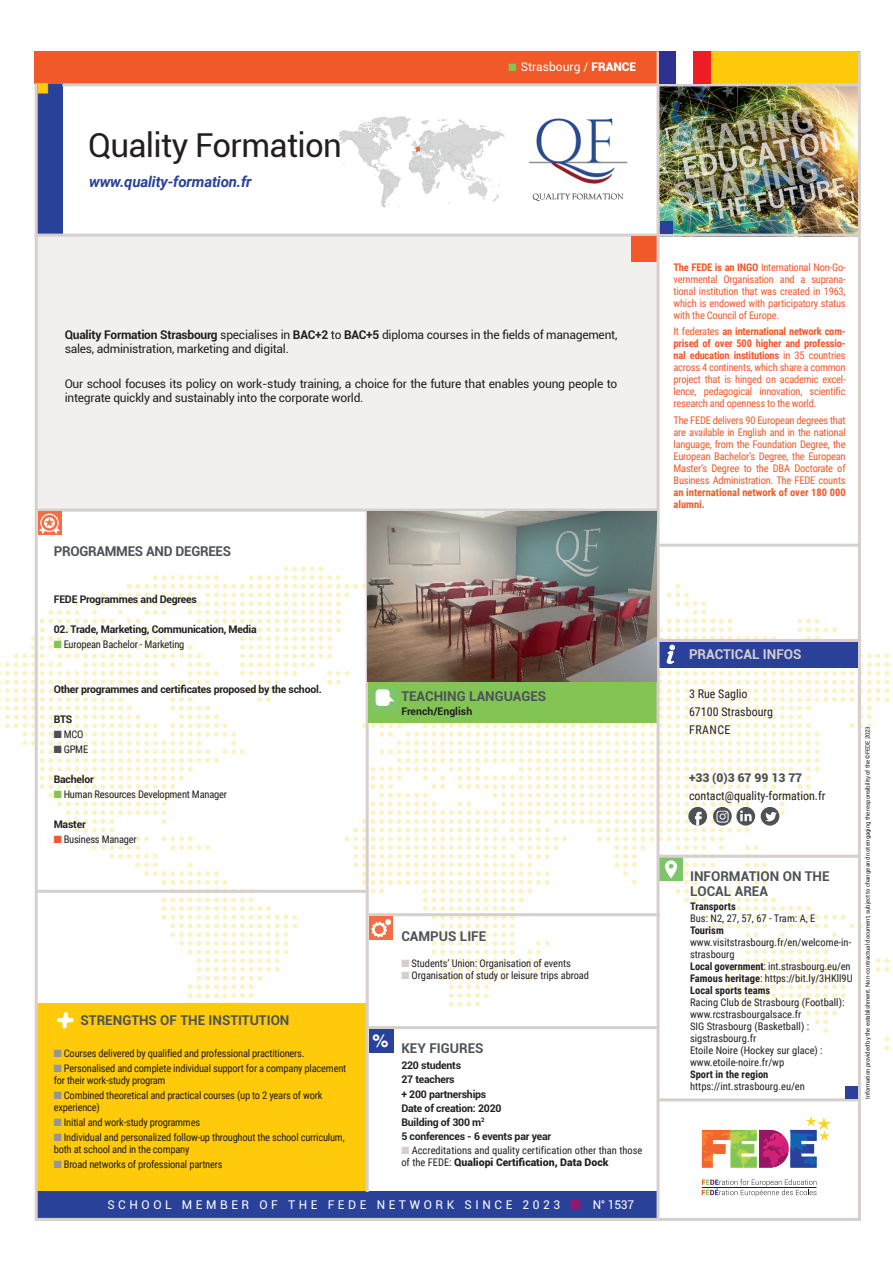
<style>
.page{position:relative;width:893px;height:1263px;background:#fff}
.page>*{position:absolute;margin:0;border:0;box-sizing:border-box;transform-origin:0 0}
.t1{font:33px "Roboto";letter-spacing:-.02em;color:#231f20}
.t2{font:700 18px "Helvetica";color:#fff}
.t3{font:italic 700 15px "Roboto";letter-spacing:-.01em;color:#2a419a}
.t4{font:15px "Zapf Dingbats ITC";color:#feca0a}
.t5{font:700 13.5px/15px "Roboto";color:#4d5256}
.t6{font:700 13.5px "Roboto";letter-spacing:-.02em;color:#4d5256}
.t7{font:700 13.5px "Roboto";color:#d6cfcc}
.t8{font:12px/13.5px "Roboto";letter-spacing:-.02em;color:#231f20}
.t9{font:12px/18px "Roboto Condensed";color:#231f20}
.t10{font:12px "Roboto";letter-spacing:.3em;color:#fff}
.t11{font:12px "Roboto";color:#fff}
.t12{font:900 12px "Roboto";color:#4d5256}
.t13{font:10.5px/12px "Roboto Condensed";letter-spacing:-.02em;color:#f15929;text-align:justify}
.t14{font:10.5px/12px "Roboto Condensed";letter-spacing:-.02em;color:#231f20}
.t15{font:10.5px/12px "Roboto Condensed";color:#231f20}
.t16{font:700 10.5px/14.1px "Roboto";letter-spacing:-.02em;color:#231f20}
.t17{font:700 10.5px/12px "Roboto Condensed";color:#f15929}
.t18{font:900 10.5px "Roboto";color:#231f20}
.t19{font:700 10.5px "Roboto Condensed";color:#231f20}
.t20{font:700 10.5px "Roboto";color:#231f20}
.t21{font:6px "Roboto";letter-spacing:-.02em;color:#231f20}
.s1{color:#83c555}
.s2{font-weight:900}
.s3{font-weight:700}
.s4{color:#4d5256}
.s5{color:#f15929}
.s6{color:#959598}
.s7{color:#d6cfcc}
.s8{font-family:"Roboto Condensed";font-weight:400}
.s9{color:#991766}
</style>
<div class="page">
<svg style="left:702px;top:1116px;width:129px;height:51px"></svg>
<svg style="left:702px;top:1179px;width:114px;height:17px"></svg>
<hr style="left:702px;top:1187px;width:114px;height:1px;background:#231f20">
<div style="left:35px;top:51px;width:27px;height:183px;background:#2a419a"></div>
<div style="left:35px;top:51px;width:825px;height:33px;background:#f15929"></div>
<div style="left:659px;top:51px;width:199px;height:33px;background:#feca0a"></div>
<div style="left:36px;top:1003px;width:332px;height:191px;background:#feca0a"></div>
<img style="left:659px;top:86px;width:199px;height:148px">
<div style="left:37px;top:1192px;width:620px;height:26px;background:#2a419a"></div>
<div style="left:36px;top:236px;width:623px;height:275px;background:#f1f0ef"></div>
<hr style="left:35px;top:83px;width:3px;height:1138px;background:#d6cfcc">
<hr style="left:366px;top:510px;width:3px;height:682px;background:#d6cfcc">
<hr style="left:35px;top:1218px;width:826px;height:3px;background:#d6cfcc">
<hr style="left:35px;top:234px;width:825px;height:3px;background:#d6cfcc">
<hr style="left:37px;top:509px;width:621px;height:3px;background:#d6cfcc">
<hr style="left:858px;top:51px;width:3px;height:1169px;background:#d6cfcc">
<svg style="left:38px;top:512px;width:24px;height:23px"></svg>
<div style="left:40px;top:514px;width:19px;height:18px;border:1px solid #fff;border-radius:50%"></div>
<svg style="left:39px;top:517px;width:21px;height:17px"></svg>
<hr style="left:657px;top:1098px;width:202px;height:3px;background:#d6cfcc">
<div style="left:845px;top:1086px;width:13px;height:12px;background:#2a419a"></div>
<div style="left:660px;top:221px;width:12px;height:13px;background:#2a419a"></div>
<div style="left:631px;top:237px;width:26px;height:25px;background:#f15929"></div>
<hr style="left:659px;top:544px;width:200px;height:3px;background:#d6cfcc">
<hr style="left:656px;top:51px;width:3px;height:1168px;background:#d6cfcc">
<hr style="left:62px;top:83px;width:798px;height:3px;background:#d6cfcc">
<div style="left:659px;top:51px;width:17px;height:32px;background:#2e3092"></div>
<div style="left:676px;top:51px;width:17px;height:32px;background:#fff"></div>
<div style="left:693px;top:51px;width:17px;height:32px;background:#ee1d23"></div>
<img style="left:368px;top:512px;width:288px;height:54px">
<svg style="left:0;top:566px;width:889px;height:519px"></svg>
<img style="left:338px;top:116px;width:167px;height:92px">
<img style="left:529px;top:118px;width:99px;height:83px">
<h3 class="t4" style="left:36px;top:94px;width:13px;rotate:-90deg">■</h3>
<h1 class="t1" style="left:88px;top:123px;width:255px">Quality Formation</h1>
<h3 class="t3" style="left:89px;top:171px;width:164px">www.quality-formation.fr</h3>
<p class="t11" style="left:508px;top:58px;width:129px"><span class="s1">■</span> Strasbourg / <span class="s2">FRANCE</span></p>
<p class="t8" style="left:65px;top:328px;width:554px"><span class="s3">Quality Formation Strasbourg</span> specialises in <span class="s3">BAC+2</span> to <span class="s3">BAC+5</span> diploma courses in the fields of management, sales, administration, marketing and digital.</p>
<p class="t8" style="left:65px;top:377px;width:554px">Our school focuses its policy on work-study training, a choice for the future that enables young people to integrate quickly and sustainably into the corporate world.</p>
<p class="t6" style="left:54px;top:541px;width:179px">PROGRAMMES AND DEGREES</p>
<p class="t16" style="left:54px;top:591px;width:145px">FEDE Programmes and Degrees</p>
<p class="t16" style="left:54px;top:621px;width:205px">02. Trade, Marketing, Communication, Media</p>
<p class="t14" style="left:54px;top:637px;width:132px"><span class="s1">■</span> European Bachelor - Marketing</p>
<p class="t16" style="left:54px;top:681px;width:270px">Other programmes and certificates proposed by the school.</p>
<p class="t16" style="left:54px;top:711px;width:20px">BTS</p>
<p class="t14" style="left:54px;top:727px;width:31px"><span class="s4">■</span> MCO</p>
<p class="t14" style="left:54px;top:742px;width:36px"><span class="s4">■</span> GPME</p>
<p class="t16" style="left:54px;top:771px;width:42px">Bachelor</p>
<p class="t14" style="left:54px;top:787px;width:175px"><span class="s1">■</span> Human Resources Development Manager</p>
<p class="t16" style="left:54px;top:816px;width:33px">Master</p>
<p class="t14" style="left:54px;top:832px;width:85px"><span class="s5">■</span> Business Manager</p>
<p class="t5" style="left:401px;top:688px;width:146px">TEACHING LANGUAGES</p>
<p class="t20" style="left:401px;top:704px;width:72px">French/English</p>
<p class="t5" style="left:81px;top:1012px;width:210px">STRENGTHS OF THE INSTITUTION</p>
<p class="t14" style="left:54px;top:1046px;width:252px"><span class="s6">■</span> Courses delivered by qualified and professional practitioners.</p>
<p class="t14" style="left:54px;top:1061px;width:294px"><span class="s6">■</span> Personalised and complete individual support for a company placement for their work-study program</p>
<p class="t14" style="left:54px;top:1088px;width:270px"><span class="s6">■</span> Combined theoretical and practical courses (up to 2 years of work experience)</p>
<p class="t14" style="left:54px;top:1115px;width:148px"><span class="s6">■</span> Initial and work-study programmes</p>
<p class="t14" style="left:54px;top:1130px;width:292px"><span class="s6">■</span> Individual and personalized follow-up throughout the school curriculum, both at school and in the company</p>
<p class="t14" style="left:54px;top:1157px;width:170px"><span class="s6">■</span> Broad networks of professional partners</p>
<p class="t5" style="left:401px;top:928px;width:86px">CAMPUS LIFE</p>
<p class="t14" style="left:401px;top:956px;width:171px"><span class="s7">■</span> Students’ Union: Organisation of events</p>
<p class="t14" style="left:401px;top:968px;width:189px"><span class="s7">■</span> Organisation of study or leisure trips abroad</p>
<h2 class="t2" style="left:372px;top:1029px;width:18px">%</h2>
<p class="t5" style="left:401px;top:1040px;width:84px">KEY FIGURES</p>
<p class="t16" style="left:401px;top:1058px;width:151px">220 students<br>27 teachers<br>+ 200 partnerships<br>Date of creation: 2020<br>Building of 300 m<sup>2<br></sup>5 conferences - 6 events par year</p>
<p class="t15" style="left:401px;top:1144px;width:243px"><span class="s7">■</span> Accreditations and quality certification other than those</p>
<p class="t18" style="left:401px;top:1155px;width:209px"><span class="s8">of the FEDE:</span> Qualiopi Certification, Data Dock</p>
<p class="t10" style="left:107px;top:1196px;width:528px">SCHOOL MEMBER OF THE FEDE NETWORK SINCE 2023 <span class="s9">■</span> N° 1537</p>
<p class="t13" style="left:673px;top:260px;width:174px"><span class="s3">The FEDE is an INGO</span> International Non-Go&shy;vernmental Organisation and a suprana&shy;tional institution that was created in 1963, which is endowed with participatory status with the Council of Europe.</p>
<p class="t13" style="left:673px;top:325px;width:174px">It federates <span class="s3">an international network com&shy;prised of over 500 higher and professio&shy;nal education institutions</span> in 35 countries across 4 continents, which share a common project that is hinged on academic excel&shy;lence, pedagogical innovation, scientific research and openness to the world.</p>
<p class="t13" style="left:673px;top:413px;width:174px">The FEDE delivers 90 European degrees that are available in English and in the national language, from the Foundation Degree, the European Bachelor’s Degree, the European Master’s Degree to the DBA Doctorate of Business Administration. The FEDE counts</p>
<p class="t17" style="left:673px;top:485px;width:174px">an international network of over 180 000 alumni.</p>
<p class="t7" style="left:689px;top:645px;width:114px">PRACTICAL INFOS</p>
<p class="t9" style="left:689px;top:684px;width:86px">3 Rue Saglio<br>67100 Strasbourg<br>FRANCE</p>
<p class="t12" style="left:689px;top:769px;width:115px">+33 (0)3 67 99 13 77</p>
<p class="t9" style="left:689px;top:786px;width:138px">contact@quality-formation.fr</p>
<p class="t5" style="left:690px;top:868px;width:141px">INFORMATION ON THE<br>LOCAL AREA</p>
<p class="t19" style="left:690px;top:899px;width:47px">Transports</p>
<p class="t15" style="left:690px;top:912px;width:127px">Bus: N2, 27, 57, 67 - Tram: A, E</p>
<p class="t19" style="left:690px;top:923px;width:35px">Tourism</p>
<p class="t15" style="left:690px;top:936px;width:164px">www.visitstrasbourg.fr/en/welcome-in&shy;strasbourg<br><span class="s3">Local government</span>: int.strasbourg.eu/en<br><span class="s3">Famous heritage</span>: https://bit.ly/3HKll9U<br><span class="s3">Local sports teams</span></p>
<p class="t15" style="left:690px;top:996px;width:156px">Racing Club de Strasbourg (Football): www.rcstrasbourgalsace.fr<br>SIG Strasbourg (Basketball) : sigstrasbourg.fr<br>Etoile Noire (Hockey sur glace) : www.etoile-noire.fr/wp</p>
<p class="t19" style="left:690px;top:1067px;width:80px">Sport in the region</p>
<p class="t15" style="left:690px;top:1080px;width:116px">https://int.strasbourg.eu/en</p>
<p class="t21" style="left:863px;top:1099px;width:374px;rotate:-90deg">Information provided by the establishment. Non-contractual document, subject to change and not engaging the responsibility of the ©FEDE 2023</p>
</div>
